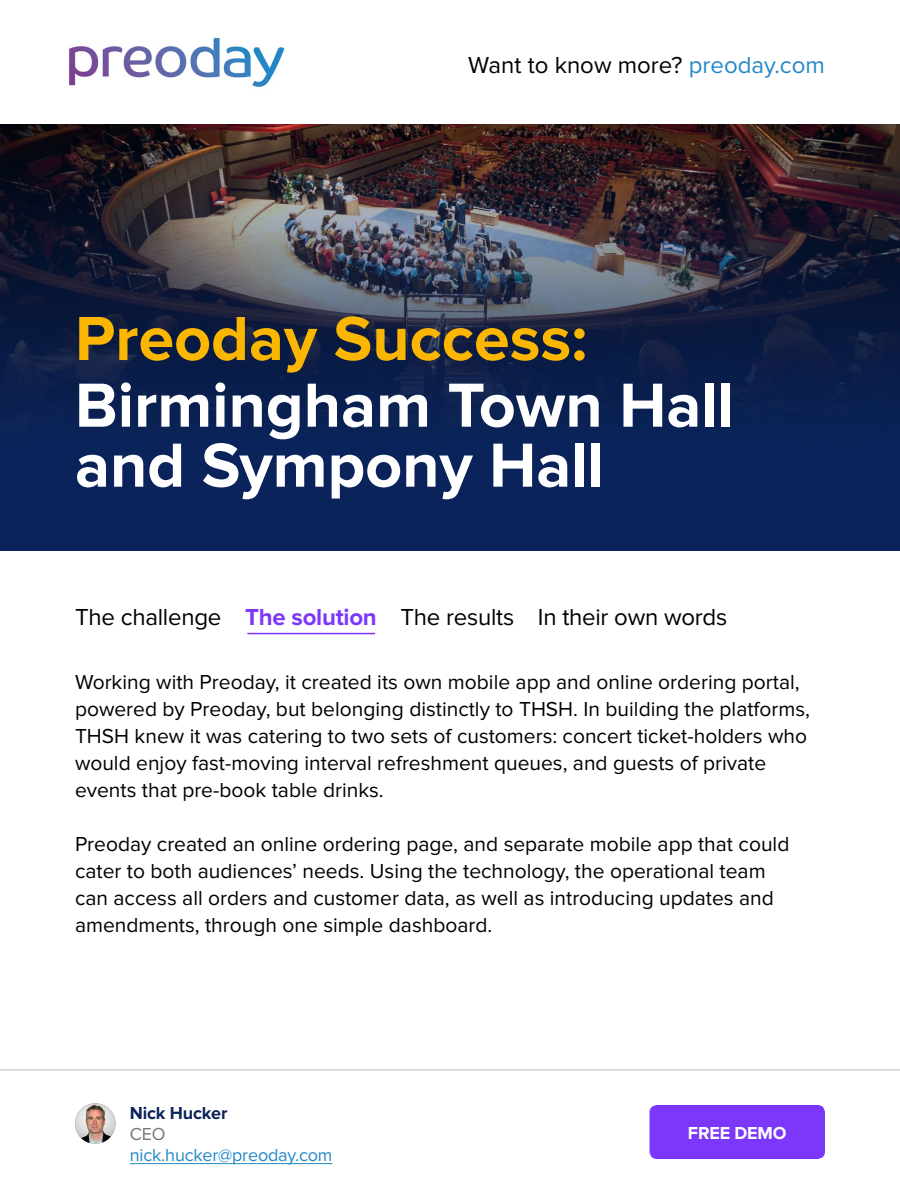
<style>
.page{position:relative;width:900px;height:1200px;background:#fff}
.page>*{position:absolute;margin:0;border:0;box-sizing:border-box;transform-origin:0 0}
.t1{font:700 64.5px/60px "Proxima Nova";color:#fff}
.t2{font:700 64.5px "Proxima Nova";color:#fab600}
.t3{font:24px "Proxima Nova";letter-spacing:-.01em;color:#000}
.t4{font:21px/27px "Proxima Nova";color:#000}
.t5{font:18px "Proxima Nova";letter-spacing:-.01em;color:#2588c7}
.t6{font:700 18px "Proxima Nova";letter-spacing:-.01em;color:#0a245a}
.t7{font:700 18px "Proxima Nova";letter-spacing:-.01em;color:#fff}
.t8{font:18px "Proxima Nova";color:#757575}
.s1{color:#2588c7}
.s2{font-weight:700;color:#7c38fa}
</style>
<div class="page">
<hr style="left:247px;top:633px;width:128px;height:1px;background:#7c38fa">
<img style="left:69px;top:37px;width:216px;height:50px">
<hr style="left:0;top:1070px;width:900px;height:1px;background:#bababa">
<div style="left:650px;top:1105px;width:175px;height:54px;background:#7c38fa;border-radius:8px"></div>
<img style="left:75px;top:1103px;width:41px;height:41px;border-radius:20px">
<hr style="left:130px;top:1163px;width:202px;height:1px;background:#2588c7">
<img style="left:0;top:124px;width:900px;height:426px">
<p class="t3" style="left:468px;top:54px;width:358px">Want to know more? <span class="s1">preoday.com</span></p>
<h1 class="t2" style="left:75px;top:301px;width:514px">Preoday Success:</h1>
<h1 class="t1" style="left:75px;top:377px;width:661px">Birmingham Town Hall and Sympony Hall</h1>
<p class="t3" style="left:75px;top:606px;width:654px">The challenge <span class="s2">The solution</span> The results In their own words</p>
<p class="t4" style="left:75px;top:670px;width:737px">Working with Preoday, it created its own mobile app and online ordering portal, powered by Preoday, but belonging distinctly to THSH. In building the platforms, THSH knew it was catering to two sets of customers: concert ticket-holders who would enjoy fast-moving interval refreshment queues, and guests of private events that pre-book table drinks.</p>
<p class="t4" style="left:75px;top:832px;width:716px">Preoday created an online ordering page, and separate mobile app that could cater to both audiences’ needs. Using the technology, the operational team can access all orders and customer data, as well as introducing updates and amendments, through one simple dashboard.</p>
<p class="t6" style="left:130px;top:1103px;width:99px">Nick Hucker</p>
<p class="t8" style="left:130px;top:1126px;width:37px">CEO</p>
<p class="t5" style="left:130px;top:1147px;width:204px">nick.hucker@preoday.com</p>
<p class="t7" style="left:688px;top:1122px;width:100px">FREE DEMO</p>
</div>
